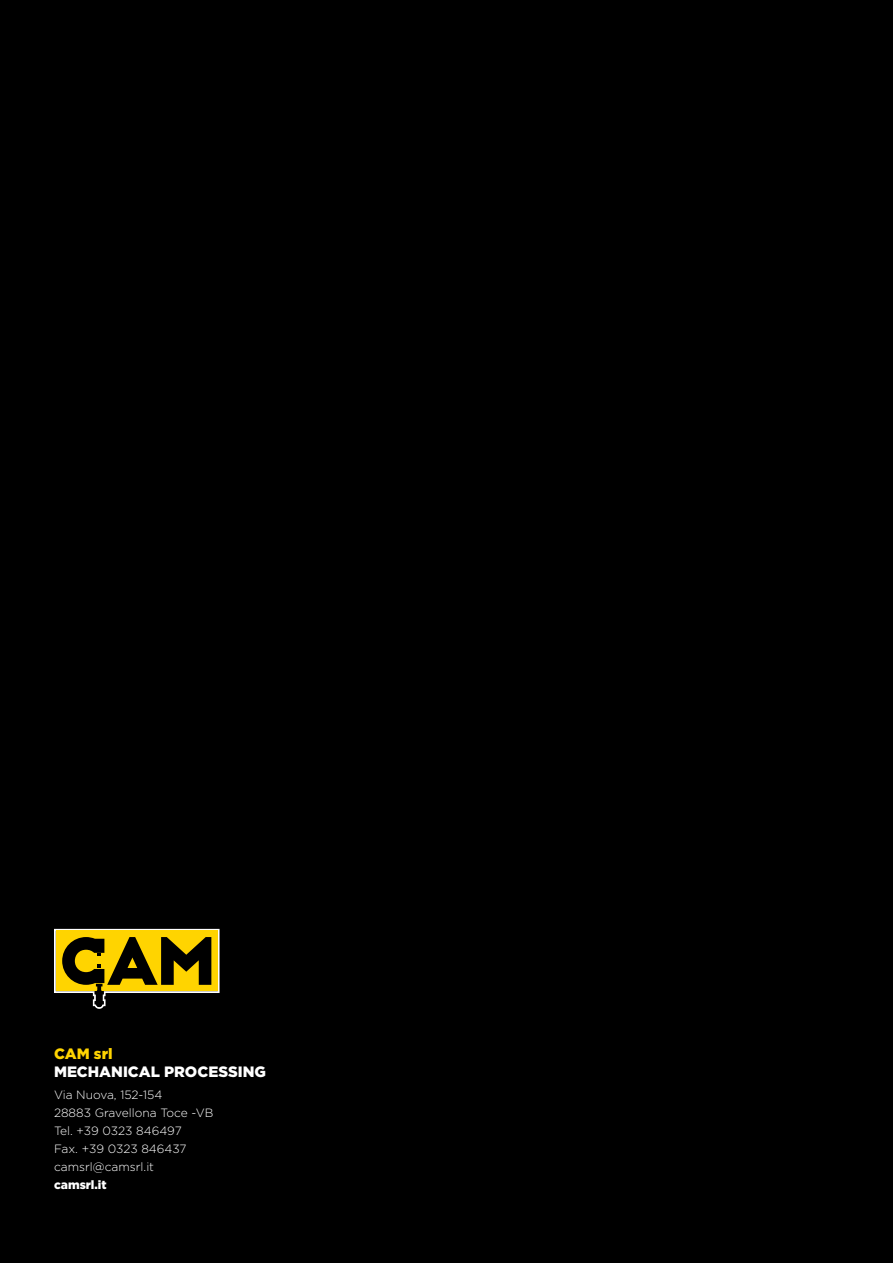
<style>
.page{position:relative;width:893px;height:1263px;background:#000}
.page>*{position:absolute;margin:0;border:0;box-sizing:border-box;transform-origin:0 0}
.t1{font:900 15px "Gotham";color:#fff}
.t2{font:900 15px "Gotham";color:#ffd400}
.t3{font:300 12px/18px "Gotham";color:#fff}
.t4{font:900 12px "Gotham";color:#fff}
</style>
<div class="page">
<svg style="left:54px;top:929px;width:166px;height:80px"></svg>
<p class="t2" style="left:54px;top:1043px;width:60px">CAM srl</p>
<p class="t1" style="left:54px;top:1061px;width:212px">MECHANICAL PROCESSING</p>
<p class="t3" style="left:54px;top:1085px;width:159px">Via Nuova, 152-154<br>28883 Gravellona Toce -VB<br>Tel. +39 0323 846497<br>Fax. +39 0323 846437 camsrl@camsrl.it</p>
<p class="t4" style="left:54px;top:1176px;width:54px">camsrl.it</p>
</div>
